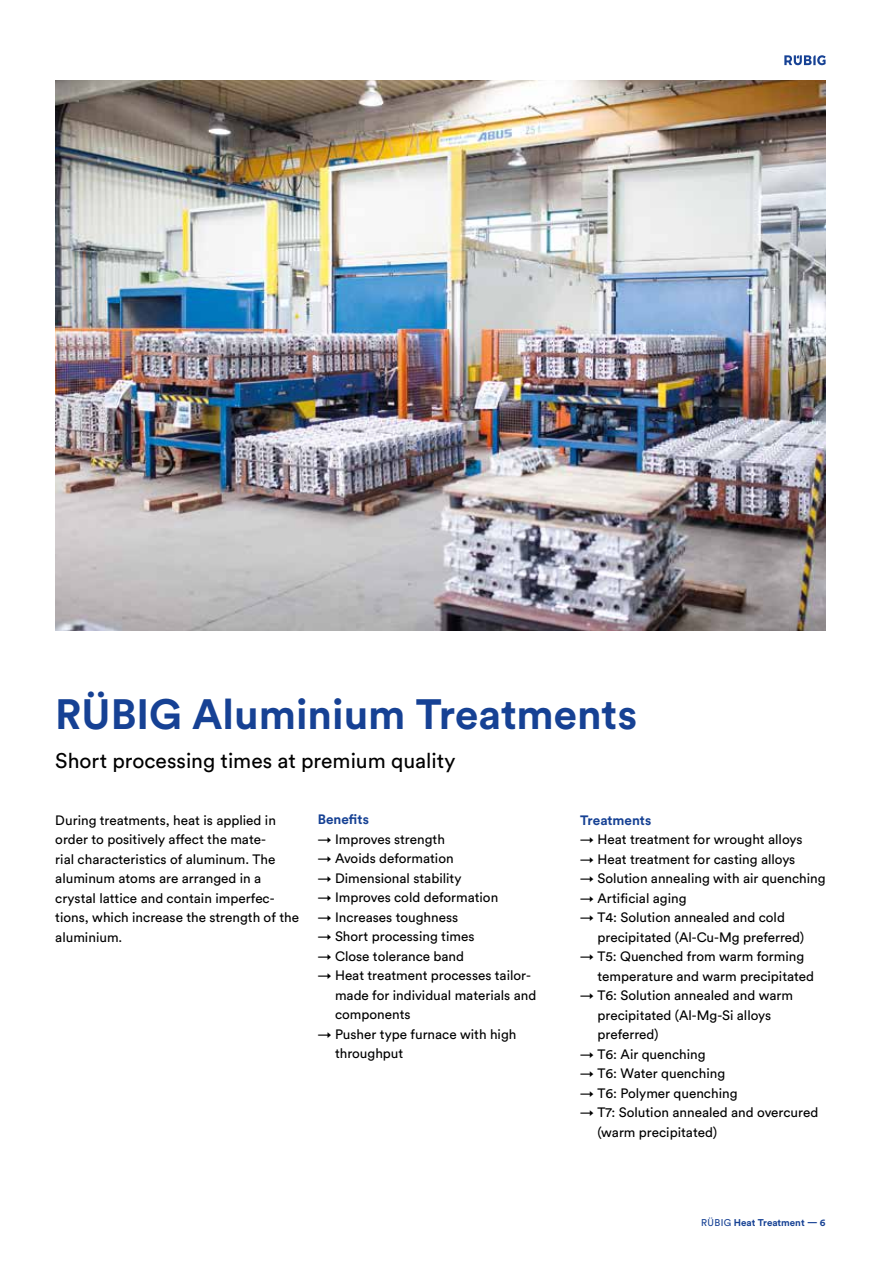
<style>
.page{position:relative;width:881px;height:1263px;background:#fff}
.page>*{position:absolute;margin:0;border:0;box-sizing:border-box;transform-origin:0 0}
.t1{font:700 42px "Circular Pro";color:#164194}
.t2{font:21px "Circular Pro";color:#000}
.t3{font:13.5px/19.5px "Circular Pro";color:#000}
.t4{font:700 13.5px "Circular Pro";color:#164194}
.t5{font:700 9.75px "Circular Pro";color:#164194}
.s1{font-weight:400}
</style>
<div class="page">
<svg style="left:784px;top:55px;width:41px;height:10px"></svg>
<img style="left:55px;top:80px;width:770px;height:551px">
<h1 class="t1" style="left:55px;top:685px;width:583px">RÜBIG Aluminium Treatments</h1>
<h2 class="t2" style="left:55px;top:746px;width:401px">Short processing times at premium quality</h2>
<p class="t3" style="left:55px;top:809px;width:245px">During treatments, heat is applied in order to positively affect the mate-<br>rial characteristics of aluminum. The aluminum atoms are arranged in a crystal lattice and contain imperfec&shy;tions, which increase the strength of the aluminium.</p>
<p class="t4" style="left:317px;top:810px;width:53px">Benefits</p>
<p class="t3" style="left:317px;top:829px;width:129px">→ Improves strength</p>
<p class="t3" style="left:317px;top:848px;width:137px">→ Avoids deformation</p>
<p class="t3" style="left:317px;top:868px;width:145px">→ Dimensional stability</p>
<p class="t3" style="left:317px;top:887px;width:182px">→ Improves cold deformation</p>
<p class="t3" style="left:317px;top:907px;width:142px">→ Increases toughness</p>
<p class="t3" style="left:317px;top:926px;width:158px">→ Short processing times</p>
<p class="t3" style="left:317px;top:946px;width:148px">→ Close tolerance band</p>
<p class="t3" style="left:335px;top:965px;width:203px;text-indent:-17px">→ Heat treatment processes tailor&shy;made for individual materials and components</p>
<p class="t3" style="left:335px;top:1024px;width:183px;text-indent:-17px">→ Pusher type furnace with high throughput</p>
<p class="t4" style="left:580px;top:810px;width:73px">Treatments</p>
<p class="t3" style="left:580px;top:829px;width:224px">→ Heat treatment for wrought alloys</p>
<p class="t3" style="left:580px;top:848px;width:216px">→ Heat treatment for casting alloys</p>
<p class="t3" style="left:580px;top:868px;width:247px">→ Solution annealing with air quenching</p>
<p class="t3" style="left:580px;top:887px;width:108px">→ Artificial aging</p>
<p class="t3" style="left:597px;top:907px;width:208px;text-indent:-17px">→ T4: Solution annealed and cold precipitated (Al-Cu-Mg preferred)</p>
<p class="t3" style="left:597px;top:946px;width:218px;text-indent:-17px">→ T5: Quenched from warm forming temperature and warm precipitated</p>
<p class="t3" style="left:597px;top:985px;width:197px;text-indent:-17px">→ T6: Solution annealed and warm precipitated (Al-Mg-Si alloys preferred)</p>
<p class="t3" style="left:580px;top:1043px;width:127px">→ T6: Air quenching</p>
<p class="t3" style="left:580px;top:1063px;width:146px">→ T6: Water quenching</p>
<p class="t3" style="left:580px;top:1082px;width:159px">→ T6: Polymer quenching</p>
<p class="t3" style="left:597px;top:1102px;width:222px;text-indent:-17px">→ T7: Solution annealed and overcured (warm precipitated)</p>
<p class="t5" style="left:701px;top:1216px;width:126px"><span class="s1">RÜBIG</span> Heat Treatment — 6</p>
</div>
